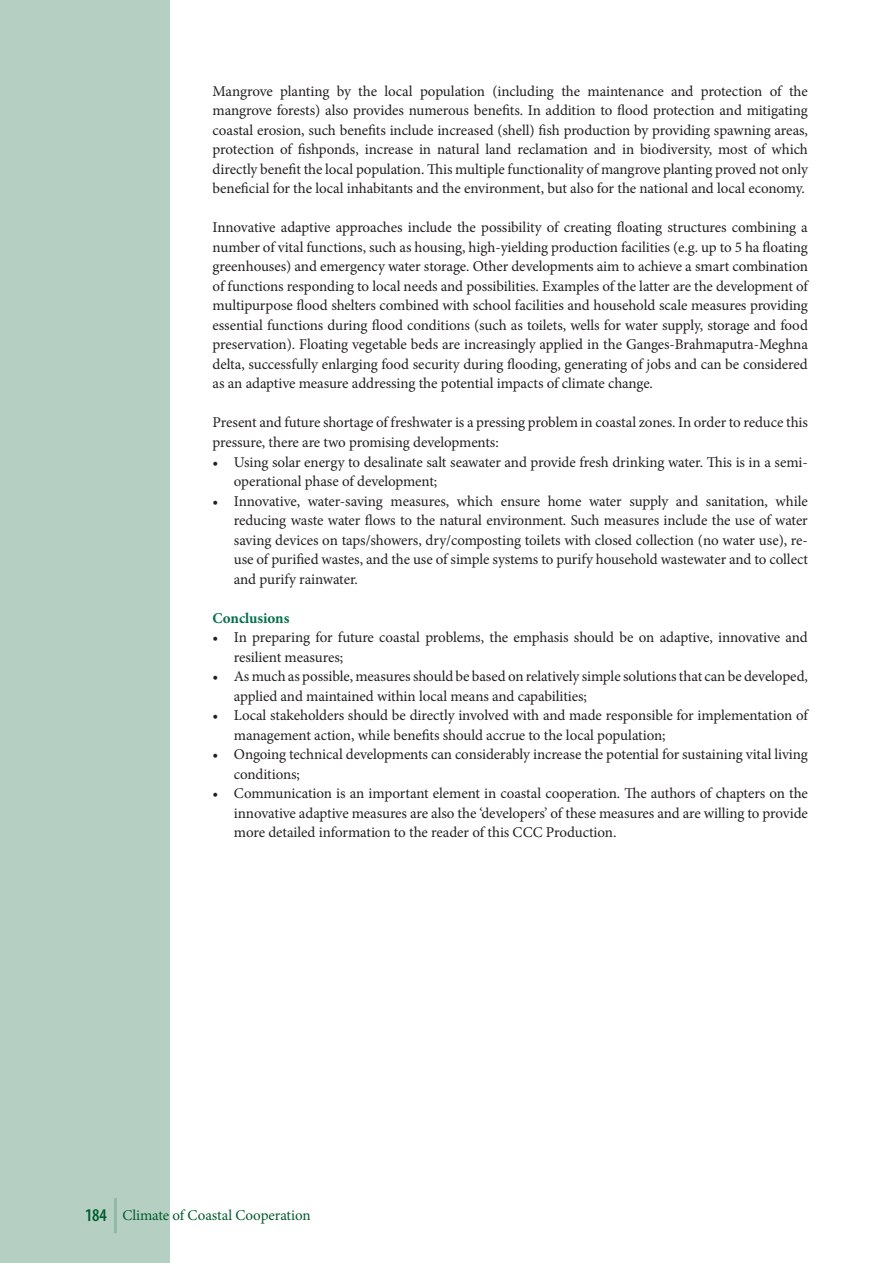
<style>
.page{position:relative;width:893px;height:1263px;background:#fff}
.page>*{position:absolute;margin:0;border:0;box-sizing:border-box;transform-origin:0 0}
.t1{font:15px/19.5px "Minion Pro";letter-spacing:-.01em;color:#231f20}
.t2{font:15px "Minion Pro";letter-spacing:-.005em;color:#005a2d}
.t3{font:700 15px "Minion Pro";letter-spacing:-.005em;color:#037049}
.s1{font-family:"Myriad Pro";font-weight:600;font-stretch:condensed;font-size:18px}
</style>
<div class="page">
<div style="left:0;top:0;width:170px;height:1263px;background:#b5d0c2"></div>
<hr style="left:114px;top:1198px;width:3px;height:35px;background:#005a2d">
<p class="t1" style="left:213px;top:81px;width:597px;text-align:justify">Mangrove planting by the local population (including the maintenance and protection of the mangrove forests) also provides numerous benefits. In addition to flood protection and mitigating coastal erosion, such benefits include increased (shell) fish production by providing spawning areas, protection of fishponds, increase in natural land reclamation and in biodiversity, most of which directly benefit the local population. This multiple functionality of mangrove planting proved not only beneficial for the local inhabitants and the environment, but also for the national and local economy.</p>
<p class="t1" style="left:213px;top:218px;width:597px;text-align:justify">Innovative adaptive approaches include the possibility of creating floating structures combining a number of vital functions, such as housing, high-yielding production facilities (e.g. up to 5 ha floating greenhouses) and emergency water storage. Other developments aim to achieve a smart combination of functions responding to local needs and possibilities. Examples of the latter are the development of multipurpose flood shelters combined with school facilities and household scale measures providing essential functions during flood conditions (such as toilets, wells for water supply, storage and food preservation). Floating vegetable beds are increasingly applied in the Ganges-Brahmaputra-Meghna delta, successfully enlarging food security during flooding, generating of jobs and can be considered as an adaptive measure addressing the potential impacts of climate change.</p>
<p class="t1" style="left:213px;top:413px;width:597px">Present and future shortage of freshwater is a pressing problem in coastal zones. In order to reduce this pressure, there are two promising developments:</p>
<p class="t1" style="left:234px;top:452px;width:575px;text-indent:-21px">• Using solar energy to desalinate salt seawater and provide fresh drinking water. This is in a semi&shy;operational phase of development;</p>
<p class="t1" style="left:234px;top:491px;width:576px;text-align:justify;text-indent:-21px">• Innovative, water-saving measures, which ensure home water supply and sanitation, while reducing waste water flows to the natural environment. Such measures include the use of water saving devices on taps/showers, dry/composting toilets with closed collection (no water use), re&shy;use of purified wastes, and the use of simple systems to purify household wastewater and to collect and purify rainwater.</p>
<p class="t3" style="left:213px;top:607px;width:78px">Conclusions</p>
<p class="t1" style="left:234px;top:627px;width:575px;text-indent:-21px">• In preparing for future coastal problems, the emphasis should be on adaptive, innovative and resilient measures;</p>
<p class="t1" style="left:234px;top:666px;width:575px;text-indent:-21px">• As much as possible, measures should be based on relatively simple solutions that can be developed, applied and maintained within local means and capabilities;</p>
<p class="t1" style="left:234px;top:705px;width:575px;text-indent:-21px">• Local stakeholders should be directly involved with and made responsible for implementation of management action, while benefits should accrue to the local population;</p>
<p class="t1" style="left:234px;top:744px;width:576px;text-indent:-21px">• Ongoing technical developments can considerably increase the potential for sustaining vital living conditions;</p>
<p class="t1" style="left:234px;top:783px;width:576px;text-align:justify;text-indent:-21px">• Communication is an important element in coastal cooperation. The authors of chapters on the innovative adaptive measures are also the ‘developers’ of these measures and are willing to provide more detailed information to the reader of this CCC Production.</p>
<p class="t2" style="left:85px;top:1205px;width:227px"><span class="s1">184</span> Climate of Coastal Cooperation</p>
</div>
